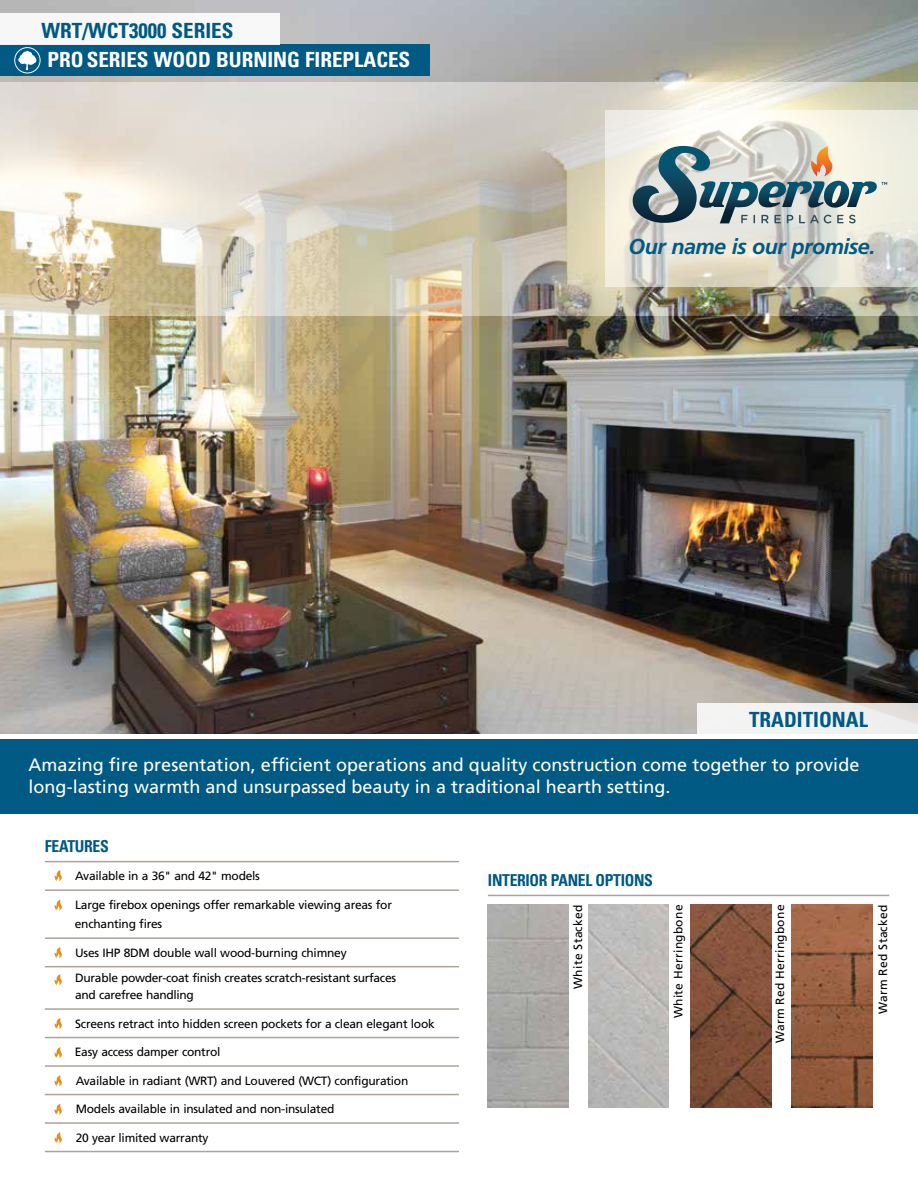
<style>
.page{position:relative;width:918px;height:1188px;background:#fff}
.page>*{position:absolute;margin:0;border:0;box-sizing:border-box;transform-origin:0 0}
.t1{font:italic 700 21.6px "Frutiger LT Std";letter-spacing:-.025em;color:#005a84}
.t2{font:21px "Univers Com 67 Bold Cond";color:#fff}
.t3{font:21px "Univers Com 67 Bold Cond";color:#005a84}
.t4{font:18px/21.6px "Frutiger LT Std";letter-spacing:.005em;color:#fff}
.t5{font:16.5px "Univers Com 67 Bold Cond";letter-spacing:-.02em;color:#005a84;scale:.95 1}
.t6{font:12px/19.5px "Frutiger LT Std";letter-spacing:-.02em;color:#000}
.t7{font:12px "Frutiger LT Std";letter-spacing:.025em;color:#000}
</style>
<div class="page">
<hr style="left:45px;top:861px;width:414px;height:1px;background:#aca39b">
<hr style="left:45px;top:889px;width:414px;height:2px;background:#aca39b">
<hr style="left:45px;top:937px;width:414px;height:2px;background:#aca39b">
<hr style="left:45px;top:966px;width:414px;height:1px;background:#aca39b">
<hr style="left:45px;top:1008px;width:414px;height:2px;background:#aca39b">
<hr style="left:45px;top:1037px;width:414px;height:1px;background:#aca39b">
<hr style="left:45px;top:1065px;width:414px;height:2px;background:#aca39b">
<hr style="left:45px;top:1094px;width:414px;height:1px;background:#aca39b">
<hr style="left:45px;top:1122px;width:414px;height:2px;background:#aca39b">
<hr style="left:45px;top:1151px;width:414px;height:1px;background:#aca39b">
<svg style="left:54px;top:947px;width:8px;height:11px"></svg>
<img style="left:792px;top:905px;width:80px;height:202px">
<img style="left:691px;top:905px;width:80px;height:202px">
<img style="left:488px;top:905px;width:80px;height:202px">
<img style="left:588px;top:905px;width:81px;height:202px">
<img style="left:0;top:0;width:918px;height:733px">
<svg style="left:0;top:83px;width:918px;height:233px;background:#d4cdbc"></svg>
<div style="left:0;top:45px;width:430px;height:31px;background:#005a84"></div>
<div style="left:0;top:13px;width:280px;height:32px;background:#f8f7f7"></div>
<div style="left:0;top:740px;width:918px;height:74px;background:#005a84"></div>
<svg style="left:54px;top:870px;width:8px;height:11px"></svg>
<svg style="left:54px;top:900px;width:8px;height:11px"></svg>
<svg style="left:54px;top:974px;width:8px;height:11px"></svg>
<svg style="left:54px;top:1018px;width:8px;height:11px"></svg>
<svg style="left:54px;top:1047px;width:8px;height:11px"></svg>
<svg style="left:54px;top:1075px;width:8px;height:11px"></svg>
<svg style="left:54px;top:1104px;width:8px;height:11px"></svg>
<svg style="left:54px;top:1132px;width:8px;height:11px"></svg>
<hr style="left:488px;top:895px;width:401px;height:1px;background:#aca39b">
<svg style="left:606px;top:110px;width:312px;height:177px;background:#e4e2d8"></svg>
<svg style="left:633px;top:146px;width:254px;height:77px;background:#a2b0af"></svg>
<div style="left:698px;top:703px;width:220px;height:31px;background:linear-gradient(to right,#f7f7f6,#e9e8e7)"></div>
<svg style="left:14px;top:47px;width:27px;height:26px"></svg>
<h2 class="t3" style="left:42px;top:18px;width:193px">WRT/WCT3000 SERIES</h2>
<h2 class="t2" style="left:48px;top:47px;width:364px">PROSERIES WOOD BURNING FIREPLACES</h2>
<h1 class="t1" style="left:628px;top:233px;width:248px">Our name is our promise.</h1>
<h2 class="t3" style="left:749px;top:707px;width:121px">TRADITIONAL</h2>
<h3 class="t4" style="left:28px;top:754px;width:832px">Amazing fire presentation, efficient operations and quality construction come together to provide long-lasting warmth and unsurpassed beauty in a traditional hearth setting.</h3>
<h3 class="t5" style="left:45px;top:836px;width:69px">FEATURES</h3>
<p class="t6" style="left:75px;top:867px;width:186px">Available in a 36" and 42" models</p>
<p class="t6" style="left:75px;top:895px;width:319px">Large firebox openings offer remarkable viewing areas for enchanting fires</p>
<p class="t6" style="left:75px;top:940px;width:322px;line-height:25.5px">Uses IHP 8DM double wall wood-burning chimney<br>Durable powder-coat finish creates scratch-resistant surfaces</p>
<p class="t6" style="left:75px;top:985px;width:120px">and carefree handling</p>
<p class="t6" style="left:75px;top:1014px;width:361px">Screens retract into hidden screen pockets for a clean elegant look</p>
<p class="t6" style="left:75px;top:1042px;width:147px">Easy access damper control</p>
<p class="t6" style="left:76px;top:1071px;width:334px">Available in radiant (WRT) and Louvered (WCT) configuration</p>
<p class="t6" style="left:76px;top:1099px;width:260px">Models available in insulated and non-insulated</p>
<p class="t6" style="left:76px;top:1128px;width:134px">20 year limited warranty</p>
<h3 class="t5" style="left:488px;top:870px;width:175px">INTERIOR PANEL OPTIONS</h3>
<p class="t7" style="left:571px;top:989px;width:86px;rotate:-90deg">White Stacked</p>
<p class="t7" style="left:671px;top:1018px;width:115px;rotate:-90deg">White Herringbone</p>
<p class="t7" style="left:773px;top:1043px;width:140px;rotate:-90deg">Warm Red Herringbone</p>
<p class="t7" style="left:876px;top:1014px;width:111px;rotate:-90deg">Warm Red Stacked</p>
</div>
